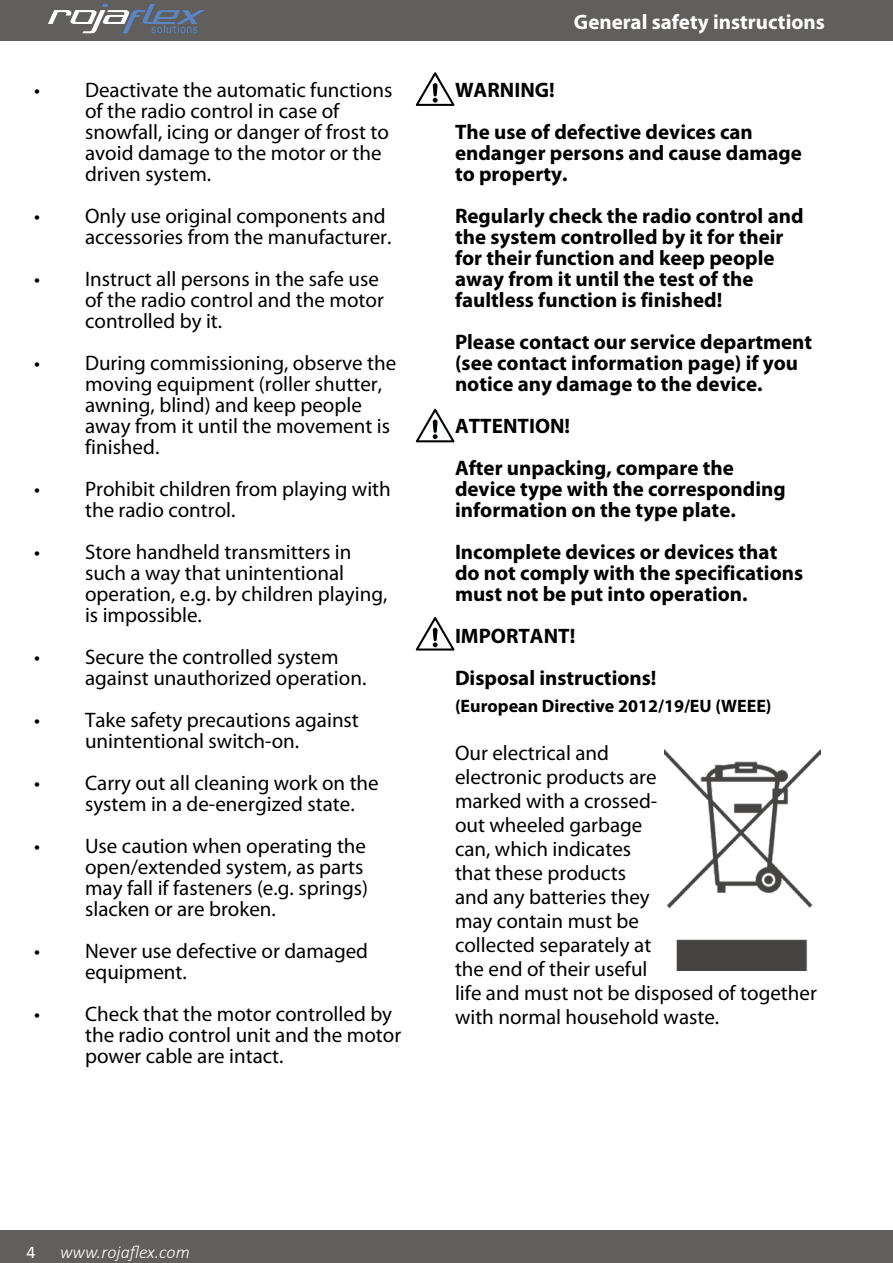
<style>
.page{position:relative;width:893px;height:1263px;background:#fff}
.page>*{position:absolute;margin:0;border:0;box-sizing:border-box;transform-origin:0 0}
.t1{font:21px/21px "Myriad Pro";color:#000}
.t2{font:700 21px/21px "Myriad Pro";color:#000}
.t3{font:700 21px "Myriad Pro";color:#fff}
.t4{font:700 18px "Myriad Pro";color:#000}
.t5{font:italic 300 18px "Calibri";color:#fff}
.t6{font:18px "Calibri";color:#fff}
</style>
<div class="page">
<div style="left:0;top:0;width:893px;height:41px;background:#605f5e"></div>
<div style="left:0;top:1230px;width:893px;height:33px;background:#605f5e"></div>
<svg style="left:48px;top:4px;width:157px;height:29px"></svg>
<img style="left:664px;top:749px;width:156px;height:222px">
<svg style="left:415px;top:617px;width:40px;height:34px"></svg>
<svg style="left:415px;top:72px;width:40px;height:34px"></svg>
<svg style="left:415px;top:408px;width:40px;height:35px"></svg>
<p class="t1" style="left:85px;top:79px;width:309px;text-indent:-51px">• Deactivate the automatic functions of the radio control in case of snowfall, icing or danger of frost to avoid damage to the motor or the driven system.</p>
<p class="t1" style="left:34px;top:205px;width:359px;text-align:right">• Only use original components and accessories from the manufacturer.</p>
<p class="t1" style="left:85px;top:268px;width:300px;text-indent:-51px">• Instruct all persons in the safe use of the radio control and the motor controlled by it.</p>
<p class="t1" style="left:85px;top:352px;width:313px;text-indent:-51px">• During commissioning, observe the moving equipment (roller shutter, awning, blind) and keep people away from it until the movement is finished.</p>
<p class="t1" style="left:85px;top:478px;width:307px;text-indent:-51px">• Prohibit children from playing with the radio control.</p>
<p class="t1" style="left:85px;top:541px;width:304px;text-indent:-51px">• Store handheld transmitters in such a way that unintentional operation, e.g. by children playing, is impossible.</p>
<p class="t1" style="left:85px;top:646px;width:283px;text-indent:-51px">• Secure the controlled system against unauthorized operation.</p>
<p class="t1" style="left:34px;top:709px;width:326px;text-align:center">• Take safety precautions against unintentional switch-on.</p>
<p class="t1" style="left:85px;top:772px;width:295px;text-indent:-51px">• Carry out all cleaning work on the system in a de-energized state.</p>
<p class="t1" style="left:85px;top:835px;width:285px;text-indent:-51px">• Use caution when operating the open/extended system, as parts may fall if fasteners (e.g. springs) slacken or are broken.</p>
<p class="t1" style="left:85px;top:940px;width:285px;text-indent:-51px">• Never use defective or damaged equipment.</p>
<p class="t1" style="left:85px;top:1003px;width:318px;text-indent:-51px">• Check that the motor controlled by the radio control unit and the motor power cable are intact.</p>
<p class="t3" style="left:574px;top:10px;width:252px">General safety instructions</p>
<p class="t2" style="left:455px;top:69px;width:299px;line-height:42px">WARNING!<br>The use of defective devices can</p>
<p class="t2" style="left:455px;top:142px;width:348px">endanger persons and cause damage to property.</p>
<p class="t2" style="left:455px;top:205px;width:350px">Regularly check the radio control and the system controlled by it for their for their function and keep people away from it until the test of the faultless function is finished!</p>
<p class="t2" style="left:455px;top:331px;width:359px">Please contact our service department (see contact information page) if you notice any damage to the device.</p>
<p class="t2" style="left:455px;top:405px;width:280px;line-height:42px">ATTENTION!<br>After unpacking, compare the</p>
<p class="t2" style="left:455px;top:478px;width:332px">device type with the corresponding information on the type plate.</p>
<p class="t2" style="left:455px;top:541px;width:350px">Incomplete devices or devices that do not comply with the specifications must not be put into operation.</p>
<p class="t2" style="left:455px;top:615px;width:203px;line-height:42px">IMPORTANT!<br>Disposal instructions!</p>
<p class="t4" style="left:455px;top:695px;width:318px">(European Directive 2012/19/EU (WEEE)</p>
<p class="t1" style="left:455px;top:741px;width:363px;line-height:24px">Our electrical and<br>electronic products are<br>marked with a crossed-<br>out wheeled garbage<br>can, which indicates<br>that these products<br>and any batteries they<br>may contain must be<br>collected separately at<br>the end of their useful<br>life and must not be disposed of together with normal household waste.</p>
<p class="t6" style="left:27px;top:1239px;width:11px">4</p>
<p class="t5" style="left:60px;top:1241px;width:131px">www.rojaflex.com</p>
</div>
